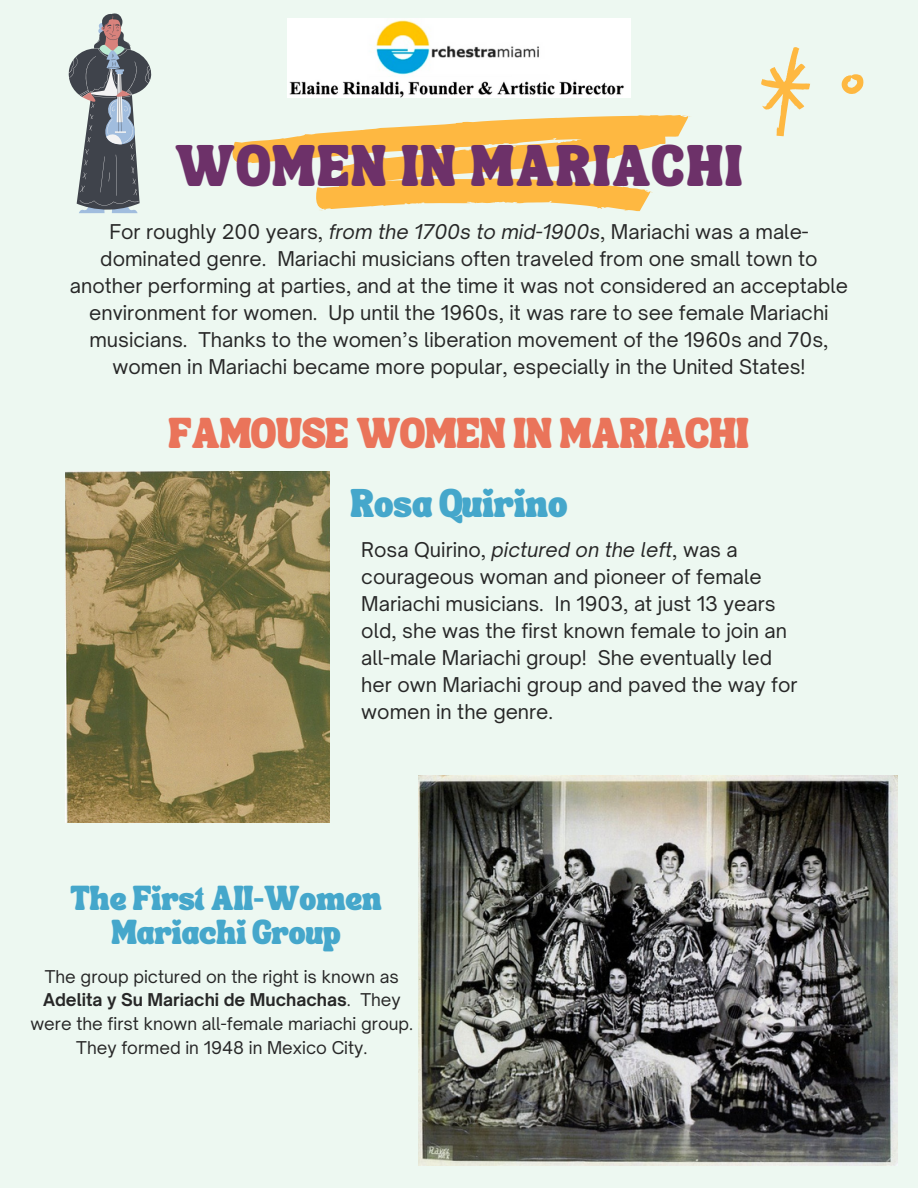
<style>
.page{position:relative;width:918px;height:1188px;background:#edf8f1}
.page>*{position:absolute;margin:0;border:0;box-sizing:border-box;transform-origin:0 0}
.t1{font:28.5px "TANSONGBIRD";letter-spacing:.075em;color:#6d3169}
.t2{font:21px "TANSONGBIRD";color:#ea745a}
.t3{font:19.5px/27px "Open Sauce One";color:#272727;text-align:center}
.t4{font:19.5px "TANSONGBIRD";color:#45a7cb}
.t5{font:16.95px/23.7px "Open Sauce One";color:#272727;text-align:center}
.t6{font:16.95px/33.8px "TANSONGBIRD";color:#45a7cb;text-align:center}
.s1{font-style:italic}
.s2{font-weight:700}
</style>
<div class="page">
<svg style="left:761px;top:47px;width:102px;height:90px"></svg>
<svg style="left:232px;top:58px;width:458px;height:154px"></svg>
<img style="left:288px;top:18px;width:343px;height:80px">
<img style="left:65px;top:472px;width:264px;height:351px">
<img style="left:418px;top:776px;width:479px;height:390px">
<svg style="left:68px;top:13px;width:84px;height:200px"></svg>
<h1 class="t1" style="left:175px;top:159px;width:569px">WOMEN IN MARIACHI</h1>
<p class="t3" style="left:70px;top:218px;width:780px">For roughly 200 years, <span class="s1">from the 1700s to mid-1900s</span>, Mariachi was a male&shy;dominated genre. Mariachi musicians often traveled from one small town to another performing at parties, and at the time it was not considered an acceptable environment for women. Up until the 1960s, it was rare to see female Mariachi musicians. Thanks to the women’s liberation movement of the 1960s and 70s, women in Mariachi became more popular, especially in the United States!</p>
<h2 class="t2" style="left:169px;top:429px;width:582px">FAMOUSE WOMEN IN MARIACHI</h2>
<h3 class="t4" style="left:350px;top:498px;width:219px">Rosa Quirino</h3>
<p class="t3" style="left:361px;top:536px;width:438px;text-align:left">Rosa Quirino, <span class="s1">pictured on the left</span>, was a courageous woman and pioneer of female Mariachi musicians. In 1903, at just 13 years old, she was the first known female to join an all-male Mariachi group! She eventually led her own Mariachi group and paved the way for women in the genre.</p>
<h3 class="t6" style="left:71px;top:888px;width:313px">The First All-Women<br>Mariachi Group</h3>
<h3 class="t5" style="left:30px;top:964px;width:384px">The group pictured on the right is known as <span class="s2">Adelita y Su Mariachi de Muchachas</span>. They were the first known all-female mariachi group.<br>They formed in 1948 in Mexico City.</h3>
</div>
